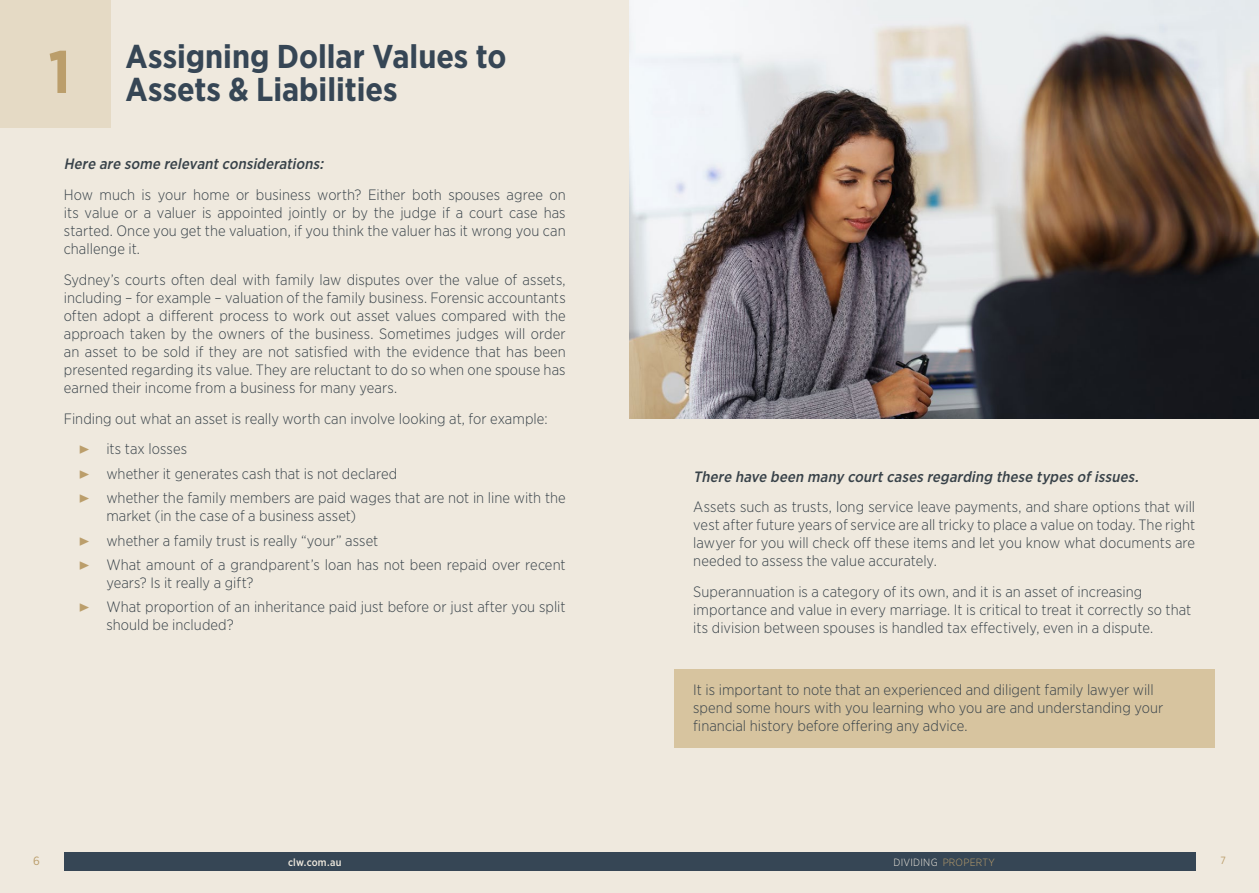
<style>
.page{position:relative;width:1259px;height:893px;background:#efe9de}
.page>*{position:absolute;margin:0;border:0;box-sizing:border-box;transform-origin:0 0}
.t1{font:700 60px "Gotham Narrow";color:#bb9e6b}
.t2{font:700 33px/33px "Gotham Narrow";color:#364655}
.t3{font:300 15px/18px "Gotham Narrow";letter-spacing:.005em;color:#384249}
.t4{font:italic 500 15px "Gotham Narrow";color:#384249}
.t5{font:12px "Gotham Narrow";color:#bb9e6b}
.t6{font:300 10.5px "Gotham Narrow";letter-spacing:.025em;color:#efe9de}
.t7{font:500 10.5px "Gotham Narrow";letter-spacing:.015em;color:#efe9de}
.t8{font:10.5px "Gotham Narrow";color:#bb9e6b}
.s1{font-family:"Acumin Pro";color:#bb9e6b}
.s2{color:#bb9e6b}
</style>
<div class="page">
<div style="left:64px;top:852px;width:1131px;height:19px;background:#364655"></div>
<div style="left:674px;top:669px;width:540px;height:79px;background:#d7c49f"></div>
<img style="left:629px;top:0;width:630px;height:419px">
<div style="left:0;top:0;width:111px;height:128px;background:#e5dac5"></div>
<h1 class="t1" style="left:48px;top:33px;width:24px">1</h1>
<h2 class="t2" style="left:125px;top:39px;width:382px">Assigning Dollar Values to<br>Assets &amp; Liabilities</h2>
<p class="t4" style="left:64px;top:155px;width:264px">Here are some relevantconsiderations:</p>
<p class="t3" style="left:64px;top:185px;width:503px;text-align:justify">How much is your home or business worth? Either both spouses agree on its value or a valuer is appointed jointly or by the judge if a court case has started. Once you get the valuation, if you think the valuer has it wrong you can challenge it.</p>
<p class="t3" style="left:64px;top:270px;width:503px;text-align:justify">Sydney’s courts often deal with family law disputes over the value of assets, including – for example – valuation of the family business. Forensic accountants often adopt a different process to work out asset values compared with the approach taken by the owners of the business. Sometimes judges will order an asset to be sold if they are not satisfied with the evidence that has been presented regarding its value. They are reluctant to do so when one spouse has earned their income from a business for many years.</p>
<p class="t3" style="left:79px;top:403px;width:470px;line-height:30.8px;text-indent:-16px">Finding out what an asset is really worth can involve looking at, for example: <span class="s1">▶</span> its tax losses</p>
<p class="t3" style="left:79px;top:461px;width:488px;line-height:24.3px"><span class="s1">▶</span> whether it generates cash that is not declared<br><span class="s1">▶</span> whether the family members are paid wages that are not in line with the</p>
<p class="t3" style="left:79px;top:503px;width:488px;line-height:24.3px;text-indent:27px">market (in the case of a business asset)<br><span class="s1">▶</span> whether a family trust is really “your” asset<br><span class="s1">▶</span> What amount of a grandparent’s loan has not been repaid over recent</p>
<p class="t3" style="left:79px;top:570px;width:488px;line-height:24.3px;text-indent:27px">years? Is it really a gift?<br><span class="s1">▶</span> What proportion of an inheritance paid just before or just after you split</p>
<p class="t3" style="left:106px;top:616px;width:129px">should be included?</p>
<p class="t4" style="left:693px;top:467px;width:450px">There have been many courtcasesregarding these typesofissues.</p>
<p class="t3" style="left:693px;top:498px;width:503px;text-align:justify">Assets such as trusts, long service leave payments, and share options that will vest after future years of service are all tricky to place a value on today. The right lawyer for you will check off these items and let you know what documents are needed to assess the value accurately.</p>
<p class="t3" style="left:693px;top:582px;width:499px">Superannuation is a category of its own, and it is an asset of increasing importance and value in every marriage. It is critical to treat it correctly so that its division between spouses is handled tax effectively, even in a dispute.</p>
<p class="t3" style="left:693px;top:680px;width:471px">It is important to note that an experienced and diligent family lawyer will spend some hours with you learning who you are and understanding your financial history before offering any advice.</p>
<p class="t5" style="left:33px;top:853px;width:8px">6</p>
<p class="t7" style="left:288px;top:855px;width:55px">clw.com.au</p>
<p class="t6" style="left:893px;top:855px;width:103px">DIVIDING <span class="s2">PROPERTY</span></p>
<p class="t8" style="left:1220px;top:854px;width:7px">7</p>
</div>
